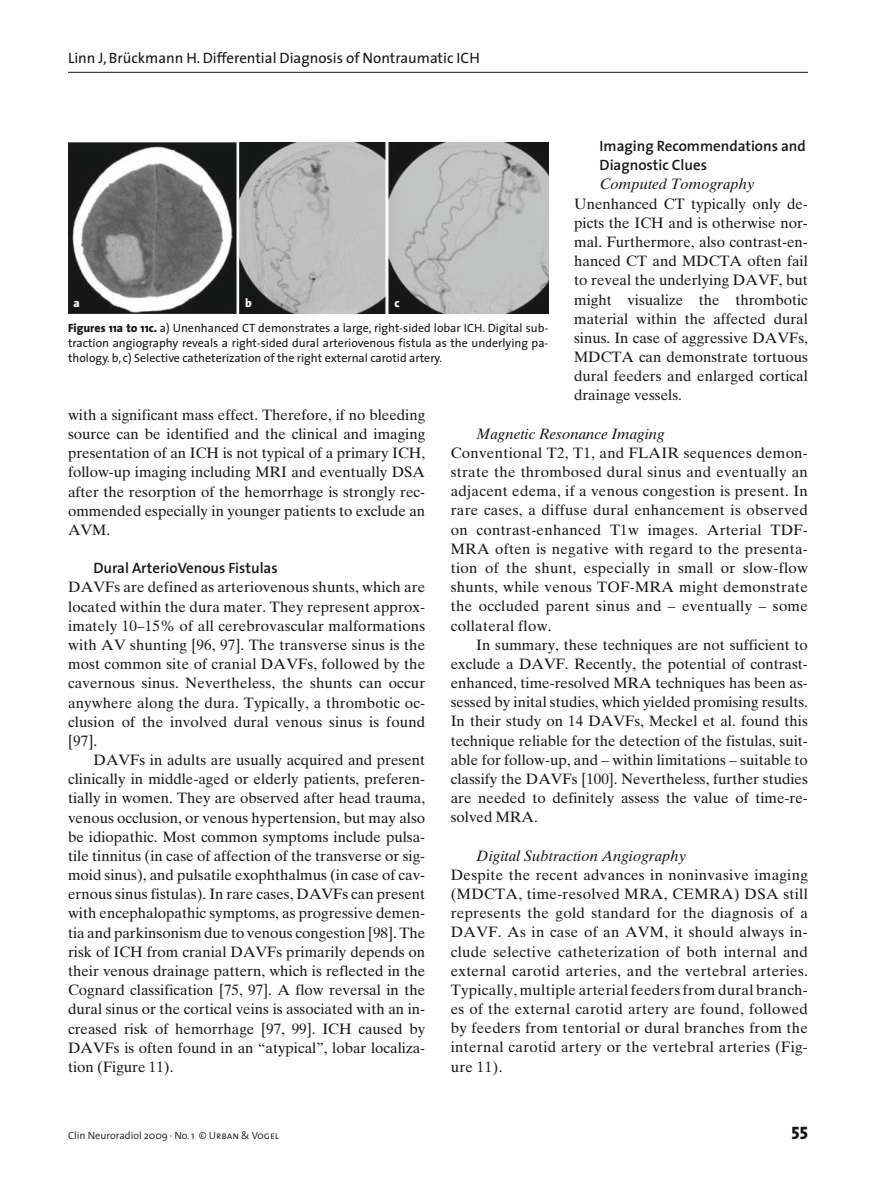
<style>
.page{position:relative;width:893px;height:1191px;background:#fff}
.page>*{position:absolute;margin:0;border:0;box-sizing:border-box;transform-origin:0 0}
.t1{font:18px "The Sans Extra Bold Caps";color:#151616}
.t2{font:15px/19.2px "Times Ten";color:#151616;text-align:justify}
.t3{font:italic 15px "Times Ten";color:#151616}
.t4{font:600 15px/19.2px "The Sans";color:#151616}
.t5{font:15px "The Sans";color:#151616}
.t6{font:12px/15px "The Sans";color:#151616;text-align:justify}
.t7{font:800 12px "The Sans";color:#fff}
.t8{font:300 10.5px "The Sans";color:#151616}
.s1{font-weight:800}
.s2{font-family:"The Sans Semi Light Caps";font-weight:400}
</style>
<div class="page">
<hr style="left:68px;top:72px;width:740px;height:1px;background:#151616">
<img style="left:68px;top:142px;width:481px;height:172px">
<p class="t5" style="left:68px;top:52px;width:413px">Linn J, Brückmann H. Differential Diagnosis of Nontraumatic ICH</p>
<p class="t4" style="left:600px;top:138px;width:208px">Imaging Recommendations and<br>Diagnostic Clues</p>
<p class="t3" style="left:600px;top:179px;width:157px">Computed Tomography</p>
<p class="t2" style="left:574px;top:195px;width:235px">Unenhanced CT typically only de&shy;picts the ICH and is otherwise nor&shy;mal. Furthermore, also contrast-en&shy;hanced CT and MDCTA often fail to reveal the underlying DAVF, but might visualize the thrombotic material within the affected dural sinus. In case of aggressive DAVFs, MDCTA can demonstrate tortuous dural feeders and enlarged cortical drainage vessels.</p>
<p class="t3" style="left:476px;top:428px;width:190px">Magnetic Resonance Imaging</p>
<p class="t2" style="left:451px;top:445px;width:359px">Conventional T2, T1, and FLAIR sequences demon&shy;strate the thrombosed dural sinus and eventually an adjacent edema, if a venous congestion is present. In rare cases, a diffuse dural enhancement is observed on contrast-enhanced T1w images. Arterial TDF-MRA often is negative with regard to the presenta&shy;tion of the shunt, especially in small or slow-flow shunts, while venous TOF-MRA might demonstrate the occluded parent sinus and – eventually – some collateral flow.</p>
<p class="t2" style="left:451px;top:636px;width:359px;text-indent:26px">In summary, these techniques are not sufficient to exclude a DAVF. Recently, the potential of contrast&shy;enhanced, time-resolved MRA techniques has been as&shy;sessed by inital studies, which yielded promising results.<br>In their study on 14 DAVFs, Meckel et al. found this technique reliable for the detection of the fistulas, suit&shy;able for follow-up, and – within limitations – suitable to classify the DAVFs [100]. Nevertheless, further studies are needed to definitely assess the value of time-re&shy;solved MRA.</p>
<p class="t3" style="left:476px;top:850px;width:212px">Digital Subtraction Angiography</p>
<p class="t2" style="left:451px;top:866px;width:359px">Despite the recent advances in noninvasive imaging (MDCTA, time-resolved MRA, CEMRA) DSA still represents the gold standard for the diagnosis of a DAVF. As in case of an AVM, it should always in&shy;clude selective catheterization of both internal and external carotid arteries, and the vertebral arteries.<br>Typically, multiple arterial feeders from dural branch&shy;es of the external carotid artery are found, followed by feeders from tentorial or dural branches from the internal carotid artery or the vertebral arteries (Fig&shy;ure 11).</p>
<p class="t7" style="left:73px;top:298px;width:8px">a</p>
<p class="t7" style="left:245px;top:298px;width:8px">b</p>
<p class="t7" style="left:394px;top:298px;width:7px">c</p>
<p class="t6" style="left:68px;top:322px;width:482px"><span class="s1">Figures 11a to 11c.</span> a) Unenhanced CT demonstrates a large, right-sided lobar ICH. Digital sub&shy;traction angiography reveals a right-sided dural arteriovenous fistula as the underlying pa&shy;thology. b, c) Selective catheterization of the right external carotid artery.</p>
<p class="t2" style="left:68px;top:406px;width:359px">with a significant mass effect. Therefore, if no bleeding source can be identified and the clinical and imaging presentation of an ICH is not typical of a primary ICH, follow-up imaging including MRI and eventually DSA after the resorption of the hemorrhage is strongly rec&shy;ommended especially in younger patients to exclude an AVM.</p>
<p class="t4" style="left:94px;top:560px;width:186px">Dural ArterioVenous Fistulas</p>
<p class="t2" style="left:68px;top:579px;width:359px">DAVFs are defined as arteriovenous shunts, which are located within the dura mater. They represent approx&shy;imately 10–15% of all cerebrovascular malformations with AV shunting [96, 97]. The transverse sinus is the most common site of cranial DAVFs, followed by the cavernous sinus. Nevertheless, the shunts can occur anywhere along the dura. Typically, a thrombotic oc&shy;clusion of the involved dural venous sinus is found [97].</p>
<p class="t2" style="left:68px;top:752px;width:359px;text-indent:26px">DAVFs in adults are usually acquired and present clinically in middle-aged or elderly patients, preferen&shy;tially in women. They are observed after head trauma, venous occlusion, or venous hypertension, but may also be idiopathic. Most common symptoms include pulsa&shy;tile tinnitus (in case of affection of the transverse or sig&shy;moid sinus), and pulsatile exophthalmus (in case of cav&shy;ernous sinus fistulas). In rare cases, DAVFs can present with encephalopathic symptoms, as progressive demen&shy;tia and parkinsonism due to venous congestion [98]. The risk of ICH from cranial DAVFs primarily depends on their venous drainage pattern, which is reflected in the Cognard classification [75, 97]. A flow reversal in the dural sinus or the cortical veins is associated with an in&shy;creased risk of hemorrhage [97, 99]. ICH caused by DAVFs is often found in an “atypical”, lobar localiza&shy;tion (Figure 11).</p>
<p class="t8" style="left:68px;top:1131px;width:212px">Clin Neuroradiol 2009 · No. 1 © <span class="s2">Urban</span> &amp; <span class="s2">Vogel</span></p>
<p class="t1" style="left:791px;top:1121px;width:18px">55</p>
</div>
